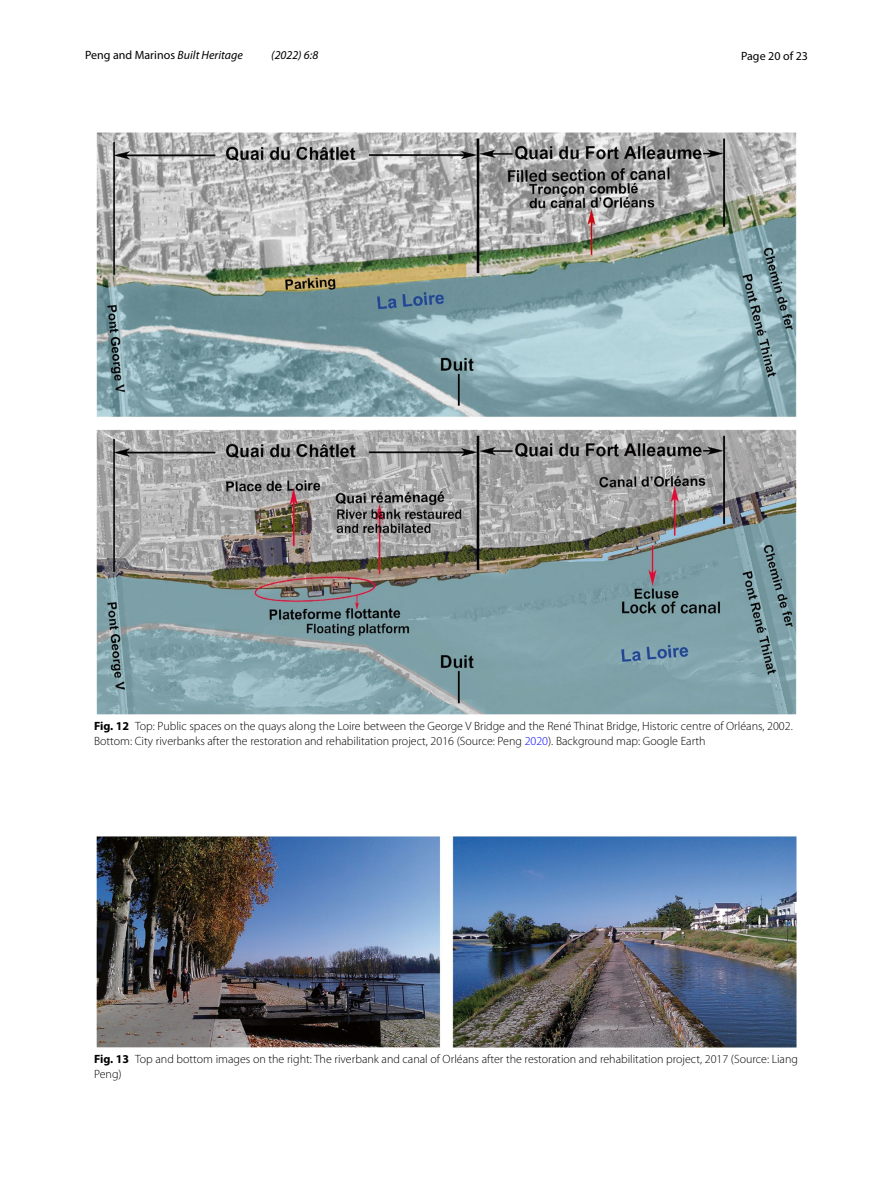
<style>
.page{position:relative;width:893px;height:1187px;background:#fff}
.page>*{position:absolute;margin:0;border:0;box-sizing:border-box;transform-origin:0 0}
.t1{font:300 12px/15px "Myriad Pro";color:#000}
.t2{font:12px "Myriad Pro";color:#000}
.t3{font:italic 12px "Myriad Pro";color:#000}
.s1{font-style:italic}
.s2{font-weight:700}
.s3{color:#00f}
</style>
<div class="page">
<img style="left:96px;top:133px;width:701px;height:581px">
<img style="left:96px;top:836px;width:701px;height:211px">
<p class="t2" style="left:85px;top:48px;width:159px">Peng and Marinos <span class="s1">Built Heritage</span></p>
<p class="t3" style="left:271px;top:48px;width:48px">(2022) 6:8</p>
<p class="t2" style="left:741px;top:48px;width:68px">Page 20 of 23</p>
<p class="t1" style="left:94px;top:718px;width:700px"><span class="s2">Fig. 12</span> Top: Public spaces on the quays along the Loire between the George V Bridge and the René Thinat Bridge, Historic centre of Orléans, 2002.<br>Bottom: City riverbanks after the restoration and rehabilitation project, 2016 (Source: Peng <span class="s3">2020</span>). Background map: Google Earth</p>
<p class="t1" style="left:94px;top:1051px;width:705px"><span class="s2">Fig. 13</span> Top and bottom images on the right: The riverbank and canal of Orléans after the restoration and rehabilitation project, 2017 (Source: Liang<br>Peng)</p>
</div>
